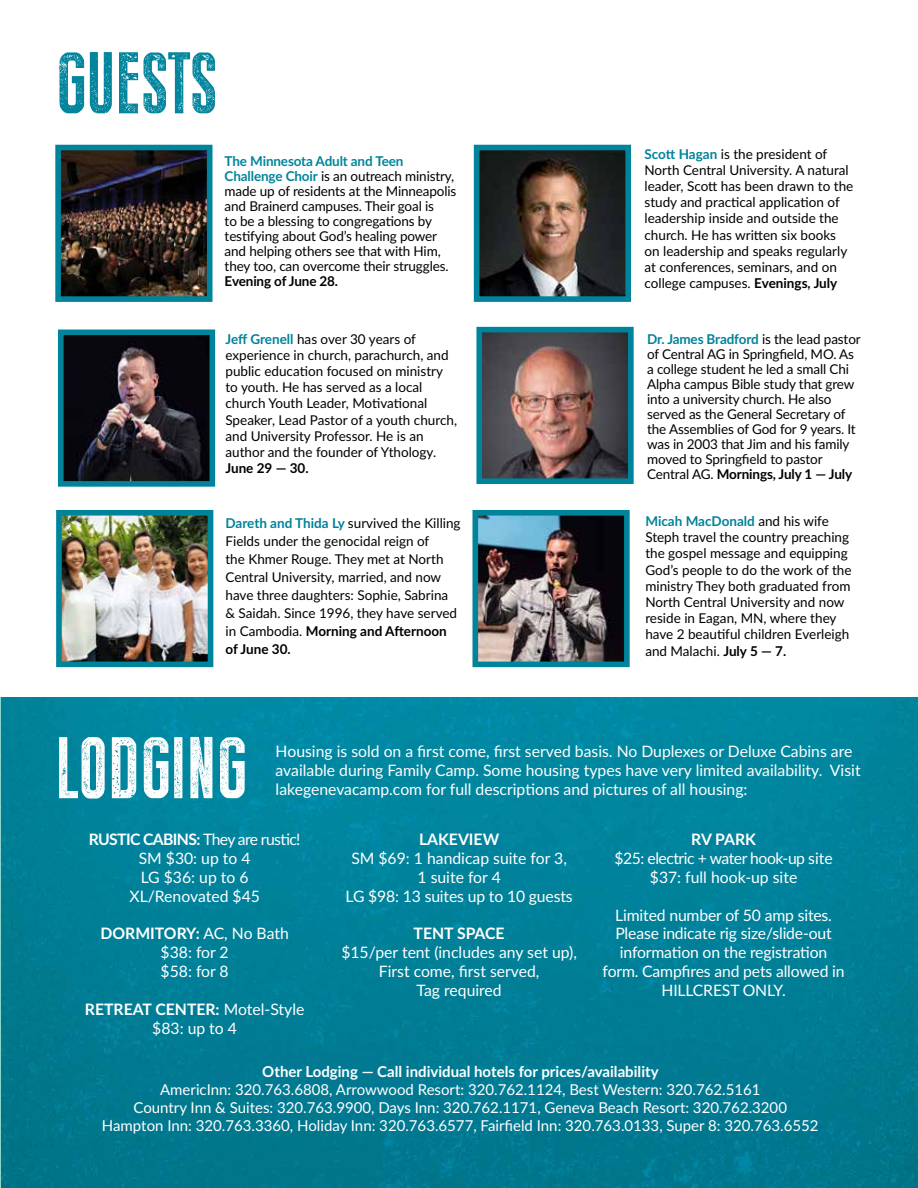
<style>
.page{position:relative;width:918px;height:1188px;background:#fff}
.page>*{position:absolute;margin:0;border:0;box-sizing:border-box;transform-origin:0 0}
.t1{font:87px "Press Style";color:#fff}
.t2{font:87px "Press Style";color:#03859d}
.t3{font:15.75px/18.9px "Lato";color:#fff;text-align:center}
.t4{font:15.75px/18.9px "Lato";letter-spacing:-.03em;color:#fff;text-align:center}
.t5{font:700 15.75px "Lato";color:#fff}
.t6{font:15px/18px "Lato";color:#fff;text-align:center}
.t7{font:700 15px "Lato";color:#fff}
.t8{font:13.5px/16.2px "Lato";color:#000}
.t9{font:700 13.5px "Lato";letter-spacing:-.01em;color:#000}
.s1{font-weight:700;color:#00849c}
.s2{font-weight:700;color:#00829a}
.s3{font-weight:700}
</style>
<div class="page">
<img style="left:2px;top:697px;width:916px;height:491px">
<img style="left:62px;top:152px;width:144px;height:143px">
<div style="left:55px;top:145px;width:158px;height:157px;border:6px solid #00849c"></div>
<img style="left:65px;top:337px;width:143px;height:143px">
<div style="left:58px;top:330px;width:157px;height:157px;border:6px solid #00849c"></div>
<img style="left:63px;top:517px;width:143px;height:143px">
<div style="left:56px;top:510px;width:157px;height:157px;border:6px solid #00849c"></div>
<img style="left:481px;top:152px;width:143px;height:143px">
<div style="left:474px;top:145px;width:157px;height:157px;border:6px solid #00849c"></div>
<img style="left:483px;top:334px;width:144px;height:143px">
<div style="left:476px;top:327px;width:158px;height:157px;border:6px solid #00849c"></div>
<img style="left:479px;top:517px;width:144px;height:143px">
<div style="left:472px;top:510px;width:158px;height:157px;border:6px solid #00849c"></div>
<h1 class="t2" style="left:55px;top:36px;width:163px">GUESTS</h1>
<p class="t8" style="left:225px;top:153px;width:233px;line-height:15px"><span class="s1">The Minnesota Adult and Teen Challenge Choir</span> is an outreach ministry, made up of residents at the Minneapolis and Brainerd campuses. Their goal is<br>to be a blessing to congregations by testifying about God’s healing power and helping others see that with Him, they too, can overcome their struggles.</p>
<p class="t9" style="left:225px;top:271px;width:115px">Evening of June 28.</p>
<p class="t8" style="left:225px;top:330px;width:233px"><span class="s2">Jeff Grenell</span> has over 30 years of experience in church, parachurch, and public education focused on ministry to youth. He has served as a local church Youth Leader, Motivational Speaker, Lead Pastor of a youth church, and University Professor. He is an author and the founder of Ythology.</p>
<p class="t9" style="left:225px;top:458px;width:85px">June 29 — 30.</p>
<p class="t8" style="left:225px;top:513px;width:237px;line-height:18px"><span class="s2">Dareth and Thida Ly</span> survived the Killing Fields under the genocidal reign of<br>the Khmer Rouge. They met at North Central University, married, and now have three daughters: Sophie, Sabrina &amp; Saidah. Since 1996, they have served in Cambodia. <span class="s3">Morning and Afternoon of June 30.</span></p>
<p class="t8" style="left:645px;top:145px;width:210px"><span class="s2">Scott Hagan</span> is the president of North Central University. A natural leader, Scott has been drawn to the study and practical application of leadership inside and outside the church. He has written six books on leadership and speaks regularly at conferences, seminars, and on college campuses. <span class="s3">Evenings, July</span></p>
<p class="t8" style="left:647px;top:331px;width:215px;line-height:15px"><span class="s2">Dr. James Bradford</span> is the lead pastor of Central AG in Springfield, MO. As a college student he led a small Chi Alpha campus Bible study that grew into a university church. He also served as the General Secretary of the Assemblies of God for 9 years. It was in 2003 that Jim and his family moved to Springfield to pastor Central AG. <span class="s3">Mornings, July 1 — July</span></p>
<p class="t8" style="left:645px;top:513px;width:208px"><span class="s2">Micah MacDonald</span> and his wife<br>Steph travel the country preaching the gospel message and equipping<br>God’s people to do the work of the ministry They both graduated from<br>North Central University and now reside in Eagan, MN, where they have 2 beautiful children Everleigh and Malachi. <span class="s3">July 5 — 7.</span></p>
<h1 class="t1" style="left:55px;top:721px;width:193px">LODGING</h1>
<p class="t3" style="left:276px;top:741px;width:587px;text-align:left">Housing is sold on a first come, first served basis. No Duplexes or Deluxe Cabins are available during Family Camp. Some housing types have very limited availability. Visit lakegenevacamp.com for full descriptions and pictures of all housing:</p>
<p class="t3" style="left:89px;top:829px;width:213px"><span class="s3">RUSTIC CABINS:</span> They are rustic!<br>SM $30: up to 4<br>LG $36: up to 6<br>XL/Renovated $45</p>
<p class="t3" style="left:101px;top:924px;width:190px"><span class="s3">DORMITORY:</span> AC, No Bath $38: for 2<br>$58: for 8</p>
<p class="t3" style="left:85px;top:999px;width:221px"><span class="s3">RETREAT CENTER:</span> Motel-Style $83: up to 4</p>
<p class="t5" style="left:419px;top:828px;width:82px">LAKEVIEW</p>
<p class="t3" style="left:346px;top:848px;width:228px">SM $69: 1 handicap suite for 3,<br>1 suite for 4<br>LG $98: 13 suites up to 10 guests</p>
<p class="t5" style="left:414px;top:922px;width:93px">TENT SPACE</p>
<p class="t3" style="left:341px;top:942px;width:237px">$15/per tent (includes any set up),<br>First come, first served,<br>Tag required</p>
<p class="t5" style="left:691px;top:828px;width:66px">RV PARK</p>
<p class="t4" style="left:614px;top:848px;width:220px">$25: electric + water hook-up site $37: full hook-up site</p>
<p class="t3" style="left:603px;top:905px;width:244px">Limited number of 50 amp sites.<br>Please indicate rig size/slide-out information on the registration form. Campfires and pets allowed in<br>HILLCREST ONLY.</p>
<p class="t7" style="left:262px;top:1061px;width:398px">Other Lodging — Call individual hotels for prices/availability</p>
<p class="t6" style="left:102px;top:1080px;width:718px">AmericInn: 320.763.6808, Arrowwood Resort: 320.762.1124, Best Western: 320.762.5161<br>Country Inn &amp; Suites: 320.763.9900, Days Inn: 320.762.1171, Geneva Beach Resort: 320.762.3200<br>Hampton Inn: 320.763.3360, Holiday Inn: 320.763.6577, Fairfield Inn: 320.763.0133, Super 8: 320.763.6552</p>
</div>
